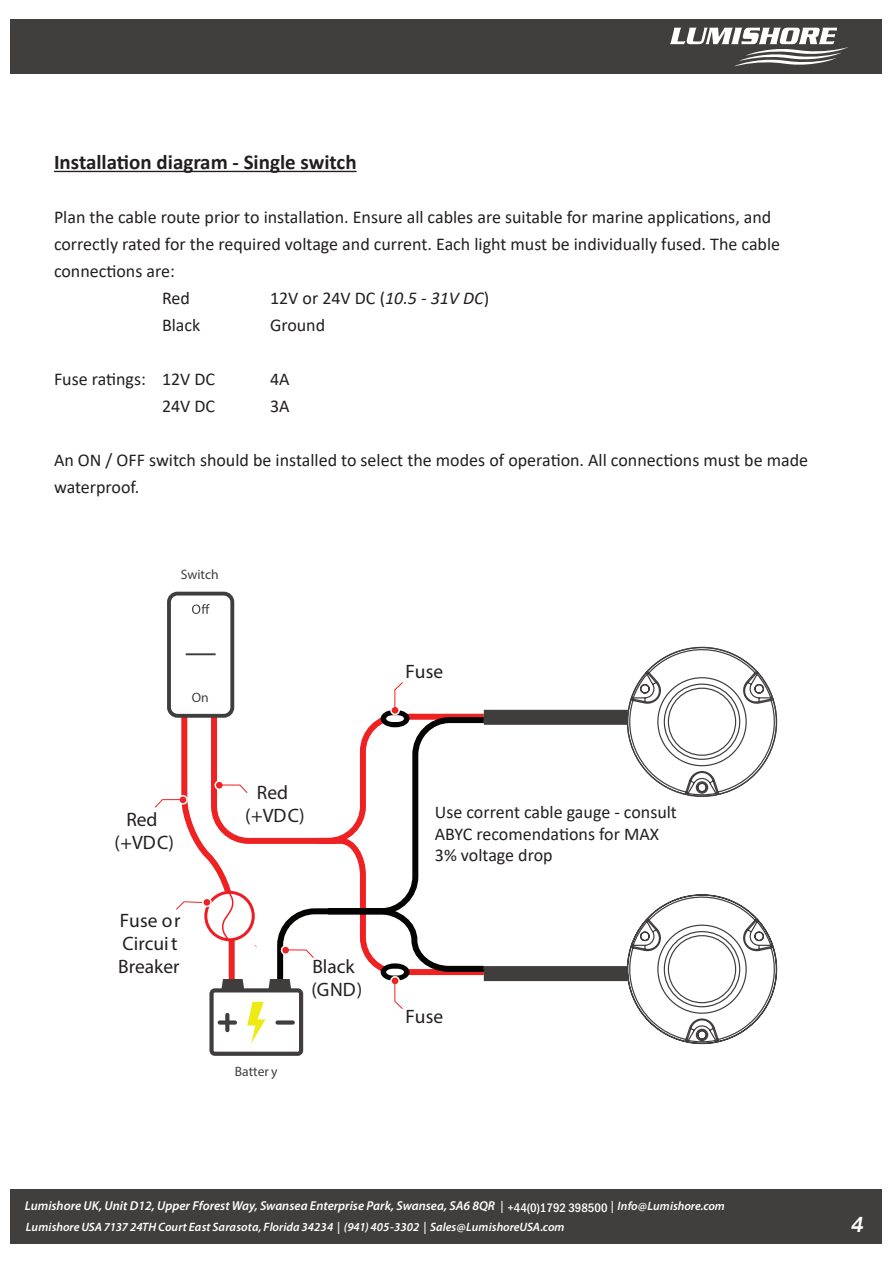
<style>
.page{position:relative;width:893px;height:1263px;background:#fff}
.page>*{position:absolute;margin:0;border:0;box-sizing:border-box;transform-origin:0 0}
.t1{font:italic 500 22.5px "Franklin Gothic";color:#fff}
.t2{font:700 21px "Calibri";color:#231f20}
.t3{font:19.5px/23.4px "Myriad Pro";color:#231f20}
.t4{font:18px/21.6px "Calibri";color:#231f20}
.t5{font:13.5px "Myriad Pro";color:#403d3d}
.t6{font:italic 600 12.9px "Myriad Pro";color:#fff}
.t7{font:500 12.75px "Franklin Gothic URW Cond";color:#fff}
.t8{font:italic 600 12.15px "Myriad Pro";color:#fff}
.s1{font-style:italic}
.s2{font-size:12.15px}
</style>
<div class="page">
<div style="left:11px;top:1189px;width:871px;height:54px;background:#413e3e"></div>
<div style="left:11px;top:20px;width:871px;height:54px;background:#413e3e"></div>
<svg style="left:670px;top:28px;width:178px;height:39px"></svg>
<hr style="left:54px;top:171px;width:303px;height:1px;background:#231f20">
<svg style="left:178px;top:709px;width:312px;height:270px"></svg>
<div style="left:484px;top:710px;width:144px;height:15px;background:#403d3d"></div>
<div style="left:484px;top:966px;width:144px;height:15px;background:#403d3d"></div>
<svg style="left:619px;top:894px;width:159px;height:151px"></svg>
<svg style="left:619px;top:646px;width:159px;height:151px"></svg>
<svg style="left:209px;top:979px;width:94px;height:77px"></svg>
<svg style="left:275px;top:1020px;width:20px;height:4px"></svg>
<svg style="left:274px;top:714px;width:216px;height:271px"></svg>
<div style="left:179px;top:796px;width:8px;height:8px;background:#ee2123;border-radius:50%"></div>
<div style="left:178px;top:795px;width:10px;height:10px;border:2px solid #fff;border-radius:50%"></div>
<svg style="left:155px;top:799px;width:29px;height:9px"></svg>
<div style="left:215px;top:781px;width:8px;height:8px;background:#ee2123;border-radius:50%"></div>
<div style="left:214px;top:780px;width:10px;height:10px;border:2px solid #fff;border-radius:50%"></div>
<svg style="left:219px;top:784px;width:29px;height:10px"></svg>
<div style="left:282px;top:946px;width:8px;height:8px;background:#ee2123;border-radius:50%"></div>
<div style="left:281px;top:945px;width:9px;height:10px;border:2px solid #fff;border-radius:50%"></div>
<svg style="left:285px;top:949px;width:29px;height:10px"></svg>
<svg style="left:381px;top:682px;width:28px;height:45px"></svg>
<svg style="left:381px;top:963px;width:28px;height:46px"></svg>
<svg style="left:192px;top:604px;width:18px;height:10px"></svg>
<div style="left:167px;top:592px;width:67px;height:126px;border:4px solid #403d3d;border-radius:8px"></div>
<hr style="left:186px;top:653px;width:30px;height:2px;background:#403d3d">
<div style="left:206px;top:892px;width:47px;height:48px;background:#fff;border-radius:50%"></div>
<div style="left:204px;top:891px;width:51px;height:50px;border:3px solid #ee1d23;border-radius:50%"></div>
<svg style="left:220px;top:888px;width:16px;height:53px"></svg>
<div style="left:203px;top:898px;width:8px;height:8px;background:#ee2123;border-radius:50%"></div>
<div style="left:202px;top:897px;width:10px;height:10px;border:2px solid #fff;border-radius:50%"></div>
<p class="t2" style="left:54px;top:147px;width:304px">Installation diagram - Single switch</p>
<p class="t4" style="left:54px;top:206px;width:719px">Plan the cable route prior to installation. Ensure all cables are suitable for marine applications, and</p>
<p class="t4" style="left:54px;top:233px;width:728px">correctly rated for the required voltage and current. Each light must be individually fused. The cable</p>
<p class="t4" style="left:54px;top:260px;width:122px">connections are:</p>
<p class="t4" style="left:162px;top:287px;width:29px">Red</p>
<p class="t4" style="left:270px;top:287px;width:221px">12V or 24V DC (<span class="s1">10.5 - 31V DC</span>)</p>
<p class="t4" style="left:162px;top:314px;width:40px">Black</p>
<p class="t4" style="left:270px;top:314px;width:57px">Ground</p>
<p class="t4" style="left:54px;top:368px;width:163px">Fuse ratings: 12V DC</p>
<p class="t4" style="left:270px;top:368px;width:21px">4A</p>
<p class="t4" style="left:162px;top:395px;width:55px">24V DC</p>
<p class="t4" style="left:270px;top:395px;width:21px">3A</p>
<p class="t4" style="left:54px;top:446px;width:756px;line-height:27px">An ON / OFF switch should be installed to select the modes of operation. All connections must be made waterproof.</p>
<p class="t5" style="left:181px;top:566px;width:39px">Switch</p>
<p class="t5" style="left:192px;top:689px;width:18px">On</p>
<p class="t3" style="left:115px;top:807px;width:61px;text-align:center">Red (+VDC)</p>
<p class="t3" style="left:118px;top:908px;width:64px">Fuse or<br>Circuit<br>Breaker</p>
<p class="t3" style="left:245px;top:780px;width:61px;text-align:center">Red (+VDC)</p>
<p class="t5" style="left:235px;top:1063px;width:44px">Batter y</p>
<p class="t3" style="left:311px;top:954px;width:52px">Black (GND)</p>
<p class="t3" style="left:405px;top:659px;width:39px">Fuse</p>
<p class="t4" style="left:435px;top:801px;width:244px">Use corrent cable gauge - consult<br>ABYC recomendations for MAX<br>3% voltage drop</p>
<p class="t3" style="left:405px;top:1004px;width:39px">Fuse</p>
<p class="t6" style="left:25px;top:1198px;width:701px">Lumishore UK, Unit D12, Upper Fforest Way, Swansea Enterprise Park, Swansea, SA6 8QR <span class="s2">| + 44(0)208 144 1694 | Info@Lumishore.com</span></p>
<p class="t8" style="left:26px;top:1220px;width:540px">LumishoreUSA 7137 24THCourt East Sarasota, Florida 34234 | (941) 405-3302 | Sales@LumishoreUSA.com</p>
<p class="t1" style="left:851px;top:1211px;width:15px">4</p>
<p class="t7" style="left:507px;top:1198px;width:102px">+44(0)1792 398500</p>
</div>
